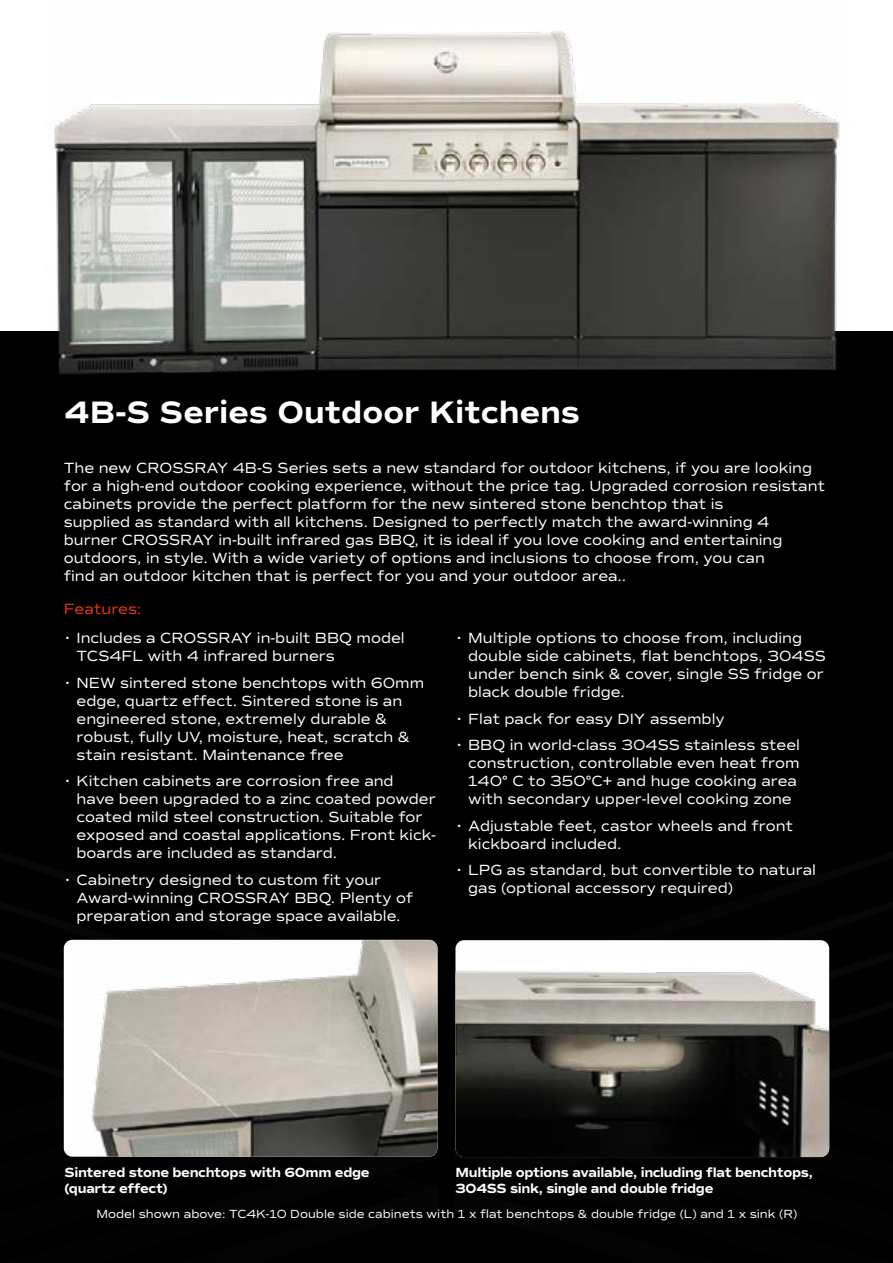
<style>
.page{position:relative;width:893px;height:1263px;background:#fff}
.page>*{position:absolute;margin:0;border:0;box-sizing:border-box;transform-origin:0 0}
.t1{font:700 31.5px "Commuters Sans";color:#fff}
.t2{font:15px/18px "Commuters Sans";color:#fff}
.t3{font:15px "Commuters Sans";color:#e63a14}
.t4{font:700 13.5px/16.2px "Commuters Sans";letter-spacing:-.025em;color:#fff}
.t5{font:12px "Commuters Sans";color:#fff}
</style>
<div class="page">
<div style="left:0;top:332px;width:893px;height:931px;background:#000"></div>
<svg style="left:464px;top:1157px;width:357px;height:1px"></svg>
<svg style="left:63px;top:939px;width:375px;height:48px"></svg>
<img style="left:46px;top:31px;width:803px;height:343px">
<div style="left:64px;top:940px;width:373px;height:217px;background:#fff;border-radius:9px"></div>
<img style="left:72px;top:940px;width:365px;height:217px">
<img style="left:455px;top:940px;width:374px;height:217px">
<h1 class="t1" style="left:65px;top:393px;width:517px">4B-S Series Outdoor Kitchens</h1>
<p class="t2" style="left:64px;top:459px;width:763px">The new CROSSRAY 4B-S Series sets a new standard for outdoor kitchens, if you are looking for a high-end outdoor cooking experience, without the price tag. Upgraded corrosion resistant cabinets provide the perfect platform for the new sintered stone benchtop that is<br>supplied as standard with all kitchens. Designed to perfectly match the award-winning 4 burner CROSSRAY in-built infrared gas BBQ, it is ideal if you love cooking and entertaining outdoors, in style. With a wide variety of options and inclusions to choose from, you can<br>find an outdoor kitchen that is perfect for you and your outdoor area..</p>
<p class="t3" style="left:64px;top:600px;width:79px">Features:</p>
<p class="t2" style="left:77px;top:629px;width:330px;text-indent:-13px">• Includes a CROSSRAY in-built BBQ model<br>TCS4FL with 4 infrared burners</p>
<p class="t2" style="left:77px;top:674px;width:349px;text-indent:-13px">• NEW sintered stone benchtops with 60mm edge, quartz effect. Sintered stone is an engineered stone, extremely durable &amp; robust, fully UV, moisture, heat, scratch &amp; stain resistant. Maintenance free</p>
<p class="t2" style="left:77px;top:772px;width:361px;text-indent:-13px">• Kitchen cabinets are corrosion free and<br>have been upgraded to a zinc coated powder coated mild steel construction. Suitable for exposed and coastal applications. Front kick&shy;boards are included as standard.</p>
<p class="t2" style="left:77px;top:871px;width:338px;text-indent:-13px">• Cabinetry designed to custom fit your<br>Award-winning CROSSRAY BBQ. Plenty of preparation and storage space available.</p>
<p class="t2" style="left:468px;top:629px;width:359px;text-indent:-13px">• Multiple options to choose from, including double side cabinets, flat benchtops, 304SS under bench sink &amp; cover, single SS fridge or black double fridge.</p>
<p class="t2" style="left:455px;top:710px;width:271px">• Flat pack for easy DIY assembly</p>
<p class="t2" style="left:468px;top:736px;width:333px;text-indent:-13px">• BBQ in world-class 304SS stainless steel construction, controllable even heat from 140° C to 350°C+ and huge cooking area with secondary upper-level cooking zone</p>
<p class="t2" style="left:468px;top:817px;width:326px;text-indent:-13px">• Adjustable feet, castor wheels and front kickboard included.</p>
<p class="t2" style="left:468px;top:861px;width:349px;text-indent:-13px">• LPG as standard, but convertible to natural gas (optional accessory required)</p>
<p class="t4" style="left:65px;top:1164px;width:307px">Sintered stone benchtops with 60mm edge (quartz effect)</p>
<p class="t4" style="left:455px;top:1164px;width:359px">Multiple options available, including flat benchtops,<br>304SS sink, single and double fridge</p>
<p class="t5" style="left:96px;top:1206px;width:702px">Model shown above: TC4K-10 Double side cabinets with 1 x flat benchtops &amp; double fridge (L) and 1 x sink (R)</p>
</div>
